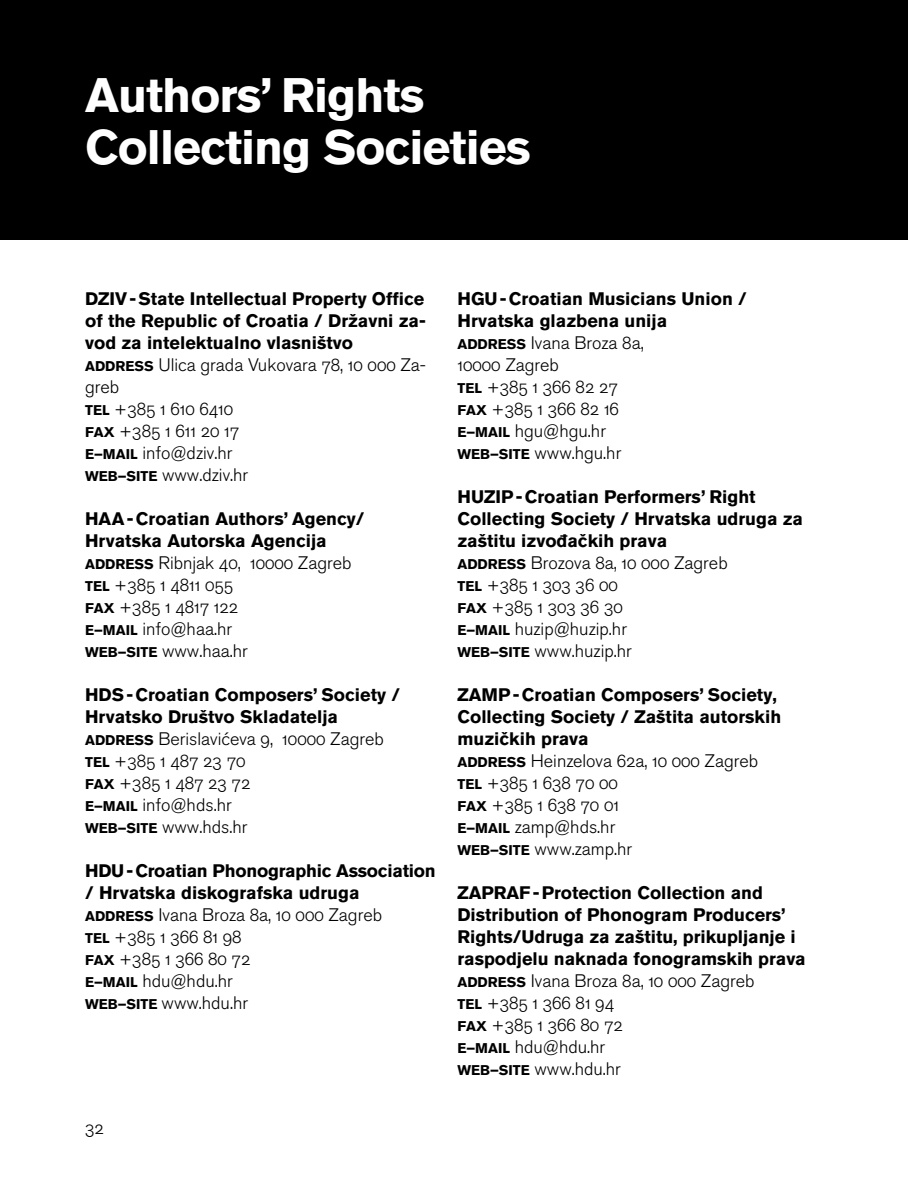
<style>
.page{position:relative;width:908px;height:1191px;background:#fff}
.page>*{position:absolute;margin:0;border:0;box-sizing:border-box;transform-origin:0 0}
.t1{font:700 48px/52px "Akzidenz Grotesk CE";letter-spacing:-.02em;color:#fff}
.t2{font:18px/22px "Akzidenz Grotesk CE Light Os F";color:#000}
.t3{font:700 18px/22px "Akzidenz Grotesk CE";color:#000}
.t4{font:700 14px "Akzidenz Grotesk CE";color:#000}
.s1{font-family:"Akzidenz Grotesk CE";font-weight:700;font-size:14px}
</style>
<div class="page">
<div style="left:0;top:0;width:907px;height:239px;background:#000"></div>
<h1 class="t1" style="left:85px;top:70px;width:447px">Authors’ Rights<br>Collecting Societies</h1>
<p class="t3" style="left:85px;top:288px;width:342px;text-align:justify">DZIV -State Intellectual Property Office of the Republic of Croatia / Državni za&shy;vod za intelektualno vlasništvo</p>
<p class="t4" style="left:85px;top:358px;width:21px">Address</p>
<p class="t2" style="left:158px;top:354px;width:269px">Ulica grada Vukovara 78, 10 000 Za-</p>
<p class="t2" style="left:85px;top:376px;width:155px">greb<br><span class="s1">Tel</span> +385 1 610 6410<br><span class="s1">Fax</span> +385 1 611 20 17</p>
<p class="t4" style="left:85px;top:446px;width:28px">E–mai</p>
<p class="t2" style="left:130px;top:442px;width:104px"><span class="s1">l</span> info@dziv.hr</p>
<p class="t4" style="left:85px;top:468px;width:51px">Web–site</p>
<p class="t2" style="left:162px;top:464px;width:87px">www.dziv.hr</p>
<p class="t3" style="left:85px;top:508px;width:281px">HAA-Croatian Authors’ Agency/<br>Hrvatska Autorska Agencija</p>
<p class="t4" style="left:85px;top:556px;width:21px">Address</p>
<p class="t2" style="left:85px;top:552px;width:268px;text-indent:73px">Ribnjak 40, 10000 Zagreb<br><span class="s1">Tel</span> +385 1 4811 055<br><span class="s1">Fax</span> +385 1 4817 122</p>
<p class="t4" style="left:85px;top:622px;width:28px">E–mai</p>
<p class="t2" style="left:130px;top:618px;width:103px"><span class="s1">l</span> info@haa.hr</p>
<p class="t4" style="left:85px;top:644px;width:51px">Web–site</p>
<p class="t2" style="left:162px;top:640px;width:87px">www.haa.hr</p>
<p class="t3" style="left:85px;top:684px;width:316px">HDS-Croatian Composers’ Society /<br>Hrvatsko Društvo Skladatelja</p>
<p class="t4" style="left:85px;top:732px;width:21px">Address</p>
<p class="t2" style="left:85px;top:728px;width:300px;text-indent:73px">Berislavićeva 9, 10000 Zagreb<br><span class="s1">Tel</span> +385 1 487 23 70<br><span class="s1">Fax</span> +385 1 487 23 72</p>
<p class="t4" style="left:85px;top:798px;width:28px">E–mai</p>
<p class="t2" style="left:130px;top:794px;width:103px"><span class="s1">l</span> info@hds.hr</p>
<p class="t4" style="left:85px;top:820px;width:51px">Web–site</p>
<p class="t2" style="left:162px;top:816px;width:87px">www.hds.hr</p>
<p class="t3" style="left:85px;top:860px;width:352px">HDU-Croatian Phonographic Association / Hrvatska diskografska udruga</p>
<p class="t4" style="left:85px;top:908px;width:21px">Address</p>
<p class="t2" style="left:85px;top:904px;width:298px;text-indent:73px">Ivana Broza 8a, 10 000 Zagreb<br><span class="s1">Tel</span> +385 1 366 81 98<br><span class="s1">Fax</span> +385 1 366 80 72</p>
<p class="t4" style="left:85px;top:974px;width:28px">E–mai</p>
<p class="t2" style="left:130px;top:970px;width:104px"><span class="s1">l</span> hdu@hdu.hr</p>
<p class="t4" style="left:85px;top:996px;width:51px">Web–site</p>
<p class="t2" style="left:161px;top:992px;width:88px">www.hdu.hr</p>
<p class="t2" style="left:85px;top:1117px;width:20px">32</p>
<p class="t3" style="left:457px;top:288px;width:290px">HGU-Croatian Musicians Union /<br>Hrvatska glazbena unija</p>
<p class="t4" style="left:457px;top:336px;width:21px">Address</p>
<p class="t2" style="left:457px;top:332px;width:188px;text-indent:73px">Ivana Broza 8a,<br>10000 Zagreb<br><span class="s1">Tel</span> +385 1 366 82 27<br><span class="s1">Fax</span> +385 1 366 82 16</p>
<p class="t4" style="left:457px;top:424px;width:28px">E–mai</p>
<p class="t2" style="left:502px;top:420px;width:105px"><span class="s1">l</span> hgu@hgu.hr</p>
<p class="t4" style="left:457px;top:446px;width:51px">Web–site</p>
<p class="t2" style="left:534px;top:442px;width:88px">www.hgu.hr</p>
<p class="t3" style="left:457px;top:486px;width:347px">HUZIP-Croatian Performers’ Right<br>Collecting Society / Hrvatska udruga za zaštitu izvođačkih prava</p>
<p class="t4" style="left:457px;top:556px;width:21px">Address</p>
<p class="t2" style="left:457px;top:552px;width:271px;text-indent:73px">Brozova 8a, 10 000 Zagreb<br><span class="s1">Tel</span> +385 1 303 36 00<br><span class="s1">Fax</span> +385 1 303 36 30</p>
<p class="t4" style="left:457px;top:622px;width:28px">E–mai</p>
<p class="t2" style="left:502px;top:618px;width:126px"><span class="s1">l</span> huzip@huzip.hr</p>
<p class="t4" style="left:457px;top:644px;width:51px">Web–site</p>
<p class="t2" style="left:534px;top:640px;width:99px">www.huzip.hr</p>
<p class="t3" style="left:457px;top:684px;width:325px">ZAMP-Croatian Composers’ Society,<br>Collecting Society / Zaštita autorskih muzičkih prava</p>
<p class="t4" style="left:457px;top:754px;width:21px">Address</p>
<p class="t2" style="left:457px;top:750px;width:302px;text-indent:73px">Heinzelova 62a, 10 000 Zagreb<br><span class="s1">Tel</span> +385 1 638 70 00<br><span class="s1">Fax</span> +385 1 638 70 01</p>
<p class="t4" style="left:457px;top:820px;width:28px">E–mai</p>
<p class="t2" style="left:502px;top:816px;width:114px"><span class="s1">l</span> zamp@hds.hr</p>
<p class="t4" style="left:457px;top:842px;width:51px">Web–site</p>
<p class="t2" style="left:534px;top:838px;width:99px">www.zamp.hr</p>
<p class="t3" style="left:457px;top:882px;width:349px">ZAPRAF-Protection Collection and Distribution of Phonogram Producers’ Rights/Udruga za zaštitu, prikupljanje i raspodjelu naknada fonogramskih prava</p>
<p class="t4" style="left:457px;top:974px;width:21px">Address</p>
<p class="t2" style="left:457px;top:970px;width:298px;text-indent:73px">Ivana Broza 8a, 10 000 Zagreb<br><span class="s1">Tel</span> +385 1 366 81 94<br><span class="s1">Fax</span> +385 1 366 80 72</p>
<p class="t4" style="left:457px;top:1040px;width:28px">E–mai</p>
<p class="t2" style="left:502px;top:1036px;width:104px"><span class="s1">l</span> hdu@hdu.hr</p>
<p class="t4" style="left:457px;top:1062px;width:51px">Web–site</p>
<p class="t2" style="left:534px;top:1058px;width:88px">www.hdu.hr</p>
</div>
